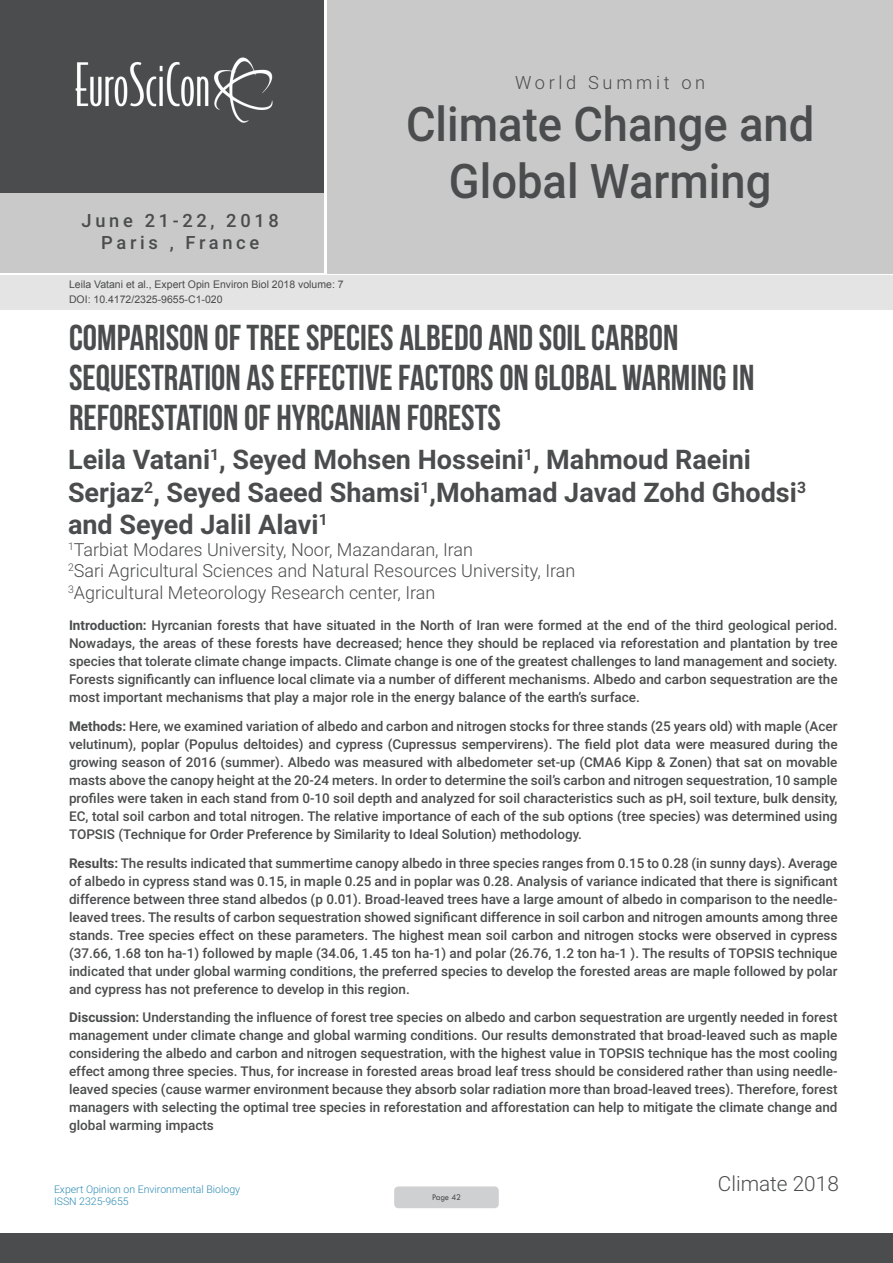
<style>
.page{position:relative;width:893px;height:1263px;background:#fff}
.page>*{position:absolute;margin:0;border:0;box-sizing:border-box;transform-origin:0 0}
.t1{font:500 47.7px/57.2px "Roboto";color:#4b4c4d;text-align:center;scale:.95 1}
.t2{font:36px/39.6px "Bebas Neue";color:#4b4c4d}
.t3{font:700 27px/32.4px "Roboto";color:#4b4c4d}
.t4{font:300 20.85px "Roboto";color:#4b4c4d}
.t5{font:500 18.3px/21.9px "Roboto";letter-spacing:.2em;color:#4b4c4d;text-align:center}
.t6{font:300 18.3px "Roboto";letter-spacing:.2em;color:#4b4c4d}
.t7{font:300 18px "Roboto";color:#4b4c4d}
.Abstract{font:500 13.5px/18px "Roboto";color:#4b4c4d;text-align:justify}
.t8{font:10.5px "Arial";color:#4b4c4d}
.t9{font:300 10.5px/12.6px "Roboto";color:#2d8bb3}
.t10{font:9px "Tw Cen";letter-spacing:-.02em;color:#4b4c4d;scale:.95 1}
.s1{font-weight:700}
</style>
<div class="page">
<div style="left:0;top:0;width:323px;height:193px;background:#4b4c4d"></div>
<div style="left:1px;top:193px;width:323px;height:80px;background:#c9c9c9"></div>
<div style="left:327px;top:0;width:566px;height:273px;background:#c9c9c9"></div>
<img style="left:75px;top:57px;width:198px;height:66px">
<div style="left:0;top:1233px;width:893px;height:30px;background:#4b4c4d"></div>
<div style="left:1px;top:275px;width:892px;height:35px;background:#e4e4e4"></div>
<div style="left:394px;top:1186px;width:105px;height:22px;background:#cfd0d2;border-radius:4px"></div>
<h3 class="t5" style="left:82px;top:209px;width:199px">June 21-22, 2018<br>Paris , France</h3>
<p class="t8" style="left:69px;top:278px;width:276px">Leila Vatani et al., Expert Opin Environ Biol 2018 volume: 7</p>
<p class="t8" style="left:69px;top:292px;width:155px">DOI: 10.4172/2325-9655-C1-020</p>
<h3 class="t6" style="left:515px;top:69px;width:192px">World Summit on</h3>
<h1 class="t1" style="left:406px;top:94px;width:431px">Climate Change and<br>Global Warming</h1>
<p class="t2" style="left:69px;top:318px;width:687px">COMPARISON OF TREE SPECIES ALBEDO AND SOIL CARBON<br>SEQUESTRATION AS EFFECTIVE FACTORS ON GLOBAL WARMING IN<br>REFORESTATION OF HYRCANIAN FORESTS</p>
<p class="t3" style="left:68px;top:443px;width:739px">Leila Vatani<sup>1</sup>, Seyed Mohsen Hosseini<sup>1</sup>, Mahmoud Raeini<br>Serjaz<sup>2</sup>, Seyed Saeed Shamsi<sup>1</sup>,Mohamad Javad Zohd Ghodsi<sup>3 </sup>and Seyed Jalil Alavi<sup>1</sup></p>
<p class="t7" style="left:68px;top:537px;width:407px"><sup>1</sup>Tarbiat Modares University, Noor, Mazandaran, Iran</p>
<p class="t7" style="left:68px;top:558px;width:509px"><sup>2</sup>Sari Agricultural Sciences and Natural Resources University, Iran</p>
<p class="t7" style="left:68px;top:580px;width:369px"><sup>3</sup>Agricultural Meteorology Research center, Iran</p>
<p class="Abstract" style="left:69px;top:616px;width:770px"><span class="s1">Introduction:</span> Hyrcanian forests that have situated in the North of Iran were formed at the end of the third geological period.<br>Nowadays, the areas of these forests have decreased; hence they should be replaced via reforestation and plantation by tree species that tolerate climate change impacts. Climate change is one of the greatest challenges to land management and society.<br>Forests significantly can influence local climate via a number of different mechanisms. Albedo and carbon sequestration are the most important mechanisms that play a major role in the energy balance of the earth’s surface.</p>
<p class="Abstract" style="left:69px;top:717px;width:770px"><span class="s1">Methods:</span> Here, we examined variation of albedo and carbon and nitrogen stocks for three stands (25 years old) with maple (Acer velutinum), poplar (Populus deltoides) and cypress (Cupressus sempervirens). The field plot data were measured during the growing season of 2016 (summer). Albedo was measured with albedometer set-up (CMA6 Kipp &amp; Zonen) that sat on movable masts above the canopy height at the 20-24 meters. In order to determine the soil’s carbon and nitrogen sequestration, 10 sample profiles were taken in each stand from 0-10 soil depth and analyzed for soil characteristics such as pH, soil texture, bulk density, EC, total soil carbon and total nitrogen. The relative importance of each of the sub options (tree species) was determined using TOPSIS (Technique for Order Preference by Similarity to Ideal Solution) methodology.</p>
<p class="Abstract" style="left:69px;top:853px;width:770px"><span class="s1">Results:</span> The results indicated that summertime canopy albedo in three species ranges from 0.15 to 0.28 (in sunny days). Average of albedo in cypress stand was 0.15, in maple 0.25 and in poplar was 0.28. Analysis of variance indicated that there is significant difference between three stand albedos (p˂0.01). Broad-leaved trees have a large amount of albedo in comparison to the needle&shy;leaved trees. The results of carbon sequestration showed significant difference in soil carbon and nitrogen amounts among three stands. Tree species effect on these parameters. The highest mean soil carbon and nitrogen stocks were observed in cypress (37.66, 1.68 ton ha-1) followed by maple (34.06, 1.45 ton ha-1) and polar (26.76, 1.2 ton ha-1 ). The results of TOPSIS technique indicated that under global warming conditions, the preferred species to develop the forested areas are maple followed by polar and cypress has not preference to develop in this region.</p>
<p class="Abstract" style="left:69px;top:1008px;width:770px"><span class="s1">Discussion:</span> Understanding the influence of forest tree species on albedo and carbon sequestration are urgently needed in forest management under climate change and global warming conditions. Our results demonstrated that broad-leaved such as maple considering the albedo and carbon and nitrogen sequestration, with the highest value in TOPSIS technique has the most cooling effect among three species. Thus, for increase in forested areas broad leaf tress should be considered rather than using needle&shy;leaved species (cause warmer environment because they absorb solar radiation more than broad-leaved trees). Therefore, forest managers with selecting the optimal tree species in reforestation and afforestation can help to mitigate the climate change and global warming impacts</p>
<p class="t9" style="left:54px;top:1182px;width:188px">Expert Opinion on Environmental Biology<br>ISSN 2325-9655</p>
<p class="t10" style="left:432px;top:1192px;width:32px">Page 42</p>
<h3 class="t4" style="left:718px;top:1169px;width:123px">Climate 2018</h3>
</div>
